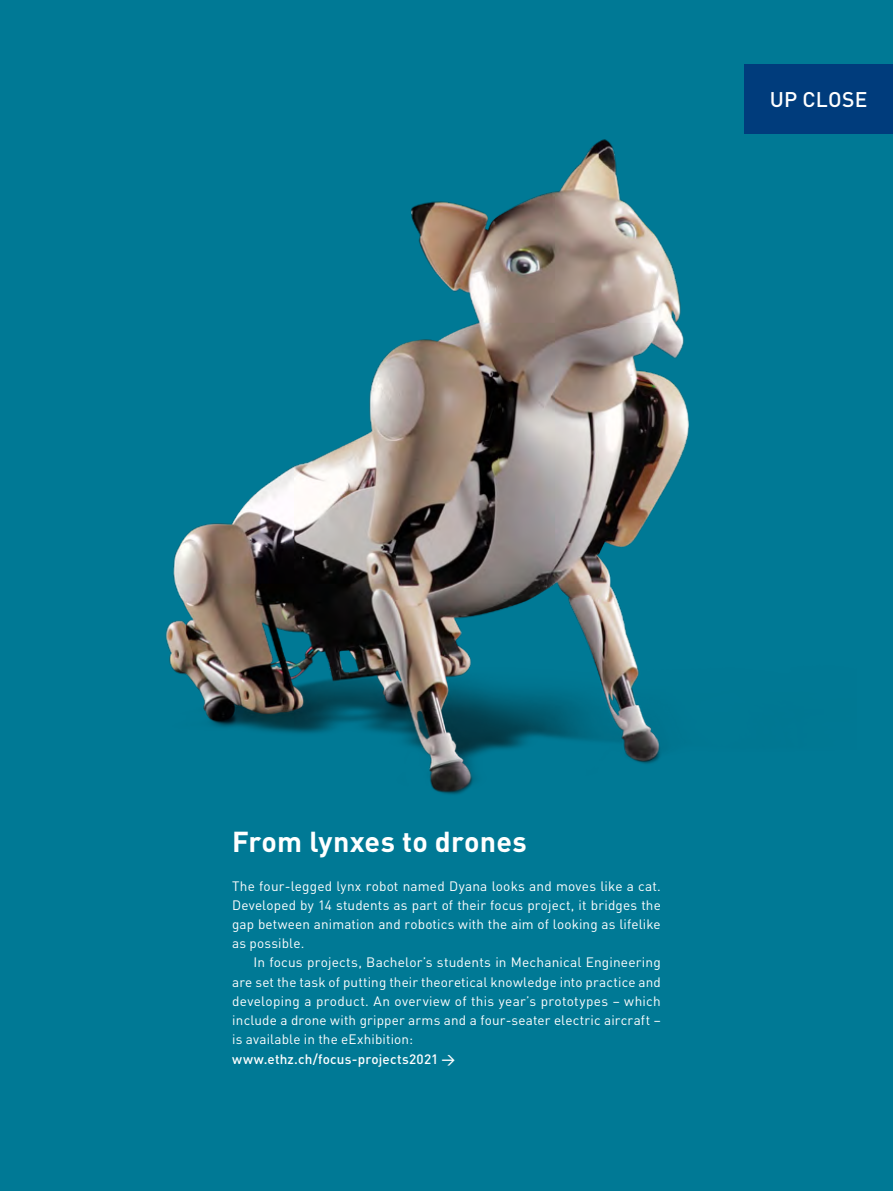
<style>
.page{position:relative;width:893px;height:1191px;background:#007995}
.page>*{position:absolute;margin:0;border:0;box-sizing:border-box;transform-origin:0 0}
.t1{font:700 28.5px "DIN Pro";letter-spacing:.005em;color:#fff}
.t2{font:500 21px "DIN Pro";letter-spacing:.01em;color:#fff}
.t3{font:13.5px/19.2px "DIN Pro";letter-spacing:.01em;color:#fff;text-align:justify}
.t4{font:500 13.5px "DIN Pro";letter-spacing:.015em;color:#fff}
</style>
<div class="page">
<img style="left:166px;top:133px;width:690px;height:662px">
<div style="left:744px;top:64px;width:149px;height:69px;background:#003c7c"></div>
<h2 class="t2" style="left:770px;top:82px;width:99px">UP CLOSE</h2>
<h1 class="t1" style="left:232px;top:818px;width:296px">From lynxes to drones</h1>
<p class="t3" style="left:232px;top:874px;width:430px">The four-legged lynx robot named Dyana looks and moves like a cat.<br>Developed by 14 students as part of their focus project, it bridges the gap between animation and robotics with the aim of looking as lifelike as possible.</p>
<p class="t3" style="left:232px;top:951px;width:430px;text-indent:21px">In focus projects, Bachelor’s students in Mechanical Engineering are set the task of putting their theoretical knowledge into practice and developing a product. An overview of this year’s prototypes – which include a drone with gripper arms and a four-seater electric aircraft – is available in the eExhibition:</p>
<p class="t4" style="left:232px;top:1047px;width:225px">www.ethz.ch/focus-projects2021 →</p>
</div>
